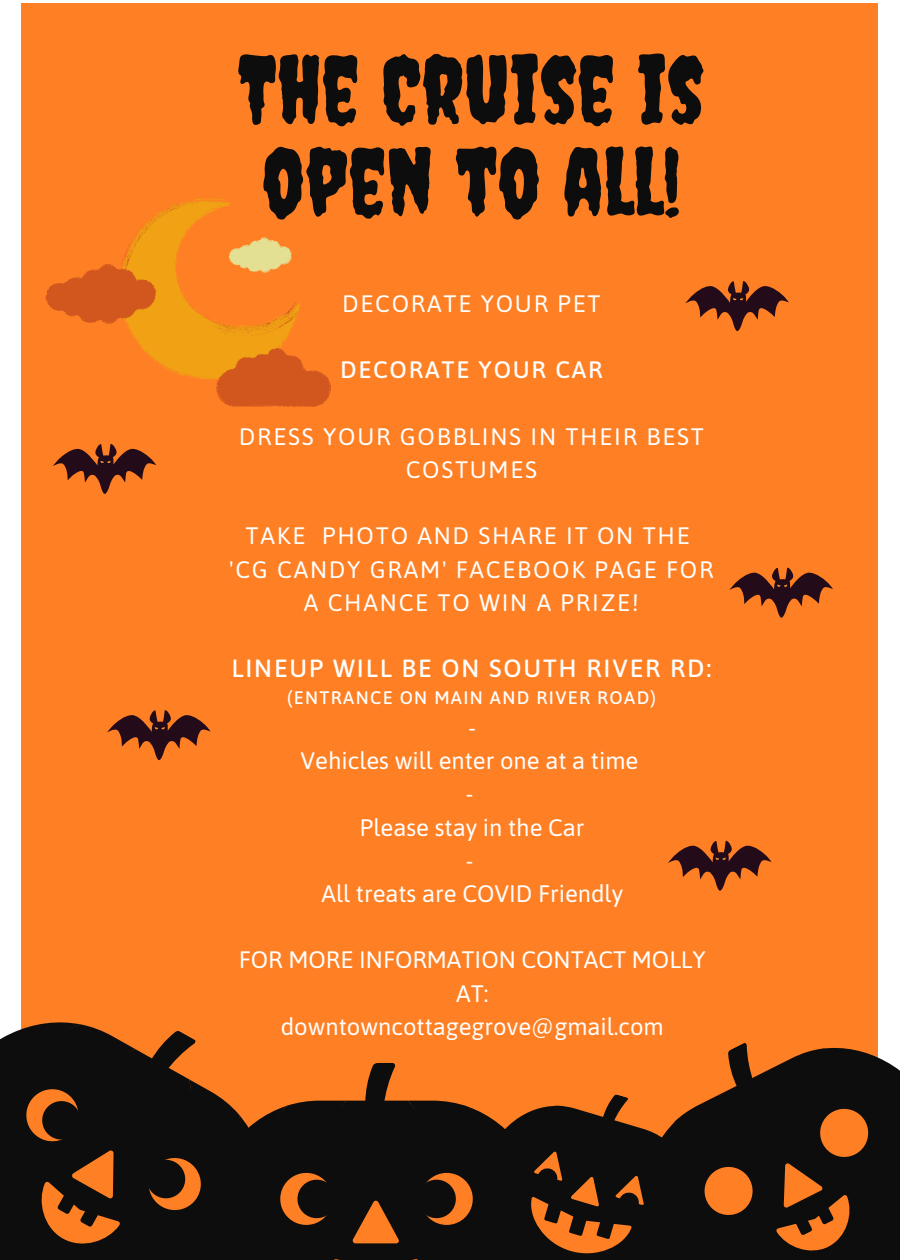
<style>
.page{position:relative;width:900px;height:1260px;background:#fff}
.page>*{position:absolute;margin:0;border:0;box-sizing:border-box;transform-origin:0 0}
.t1{font:93.25px/92.5px "Creepster";color:#0e0d0d}
.t2{font:500 25px "Asap";letter-spacing:.075em;color:#fff}
.t3{font:23.75px/33.2px "Asap";color:#fff;text-align:center}
.t4{font:23.75px/33.2px "Asap";letter-spacing:.075em;color:#fff;text-align:center}
.t5{font:500 23.75px "Asap";letter-spacing:.075em;color:#fff}
.t6{font:500 18px "Asap";letter-spacing:.075em;color:#fff}
</style>
<div class="page">
<div style="left:21px;top:3px;width:857px;height:1256px;background:#ff8024"></div>
<svg style="left:0;top:1022px;width:900px;height:238px"></svg>
<svg style="left:46px;top:198px;width:285px;height:208px"></svg>
<svg style="left:53px;top:444px;width:103px;height:50px"></svg>
<svg style="left:685px;top:281px;width:104px;height:50px"></svg>
<svg style="left:107px;top:710px;width:104px;height:51px"></svg>
<svg style="left:668px;top:840px;width:104px;height:51px"></svg>
<svg style="left:729px;top:567px;width:104px;height:51px"></svg>
<h1 class="t1" style="left:238px;top:43px;width:468px">THE CRUISE IS<br>OPEN TO ALL!</h1>
<p class="t4" style="left:342px;top:287px;width:260px">DECORATE YOUR PET</p>
<p class="t5" style="left:340px;top:356px;width:264px">DECORATE YOUR CAR</p>
<p class="t4" style="left:239px;top:420px;width:467px">DRESS YOUR GOBBLINS IN THEIR BEST<br>COSTUMES</p>
<p class="t4" style="left:229px;top:519px;width:486px">TAKE PHOTO AND SHARE IT ON THE 'CG CANDY GRAM' FACEBOOK PAGE FOR<br>A CHANCE TO WIN A PRIZE!</p>
<p class="t2" style="left:231px;top:654px;width:481px">LINEUP WILL BE ON SOUTH RIVER RD:</p>
<p class="t6" style="left:287px;top:687px;width:370px">(ENTRANCE ON MAIN AND RIVER ROAD)</p>
<p class="t3" style="left:301px;top:711px;width:339px">-<br>Vehicles will enter one at a time -<br>Please stay in the Car<br>-<br>All treats are COVID Friendly</p>
<p class="t3" style="left:239px;top:943px;width:468px">FOR MORE INFORMATION CONTACT MOLLY<br>AT:<br>downtowncottagegrove@gmail.com</p>
</div>
